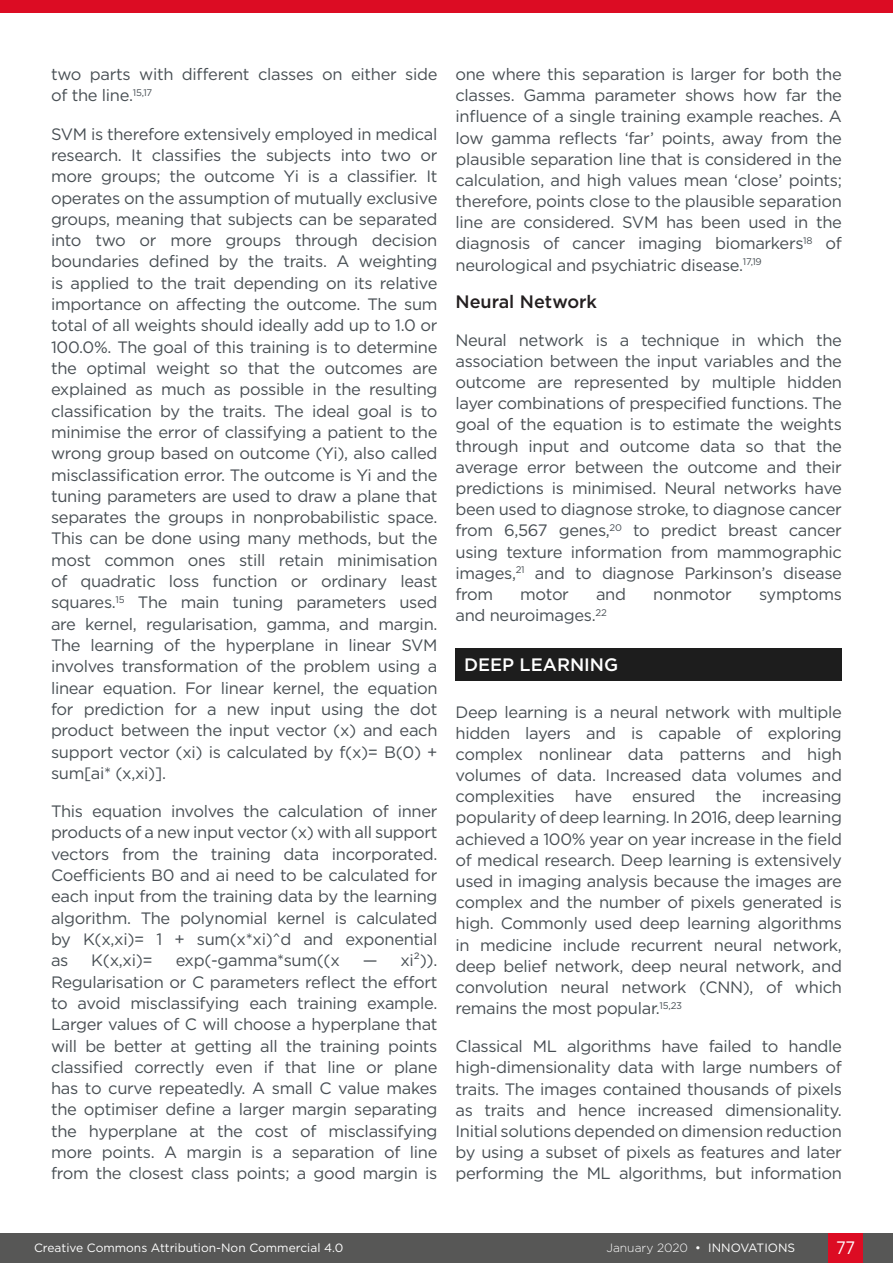
<style>
.page{position:relative;width:893px;height:1263px;background:#fff}
.page>*{position:absolute;margin:0;border:0;box-sizing:border-box;transform-origin:0 0}
.H3__Heading_3{font:500 18px "Gotham";color:#231f20}
.H1__Heading_1{font:500 18px "Gotham";color:#fff}
.t1{font:18px "Gotham";color:#fff;scale:.9 1}
.Body_Text{font:16.5px/21.3px "Gotham";letter-spacing:-.02em;color:#484f54;text-align:justify}
.t2{font:12px "Gotham";color:#fff}
.s1{font-weight:300}
</style>
<div class="page">
<div style="left:0;top:1233px;width:893px;height:30px;background:#575756"></div>
<div style="left:829px;top:1233px;width:34px;height:30px;background:#dc0c23"></div>
<div style="left:455px;top:648px;width:387px;height:33px;background:#1d1d1d"></div>
<div style="left:0;top:0;width:893px;height:13px;background:#dc0c23"></div>
<p class="Body_Text" style="left:51px;top:63px;width:388px">two parts with different classes on either side of the line.<sup>15,17</sup></p>
<p class="Body_Text" style="left:51px;top:123px;width:388px">SVM is therefore extensively employed in medical research. It classifies the subjects into two or more groups; the outcome Yi is a classifier. It operates on the assumption of mutually exclusive groups, meaning that subjects can be separated into two or more groups through decision boundaries defined by the traits. A weighting is applied to the trait depending on its relative importance on affecting the outcome. The sum total of all weights should ideally add up to 1.0 or 100.0%. The goal of this training is to determine the optimal weight so that the outcomes are explained as much as possible in the resulting classification by the traits. The ideal goal is to minimise the error of classifying a patient to the wrong group based on outcome (Yi), also called misclassification error. The outcome is Yi and the tuning parameters are used to draw a plane that separates the groups in nonprobabilistic space.<br>This can be done using many methods, but the most common ones still retain minimisation of quadratic loss function or ordinary least squares.<sup>15</sup> The main tuning parameters used are kernel, regularisation, gamma, and margin.<br>The learning of the hyperplane in linear SVM involves transformation of the problem using a linear equation. For linear kernel, the equation for prediction for a new input using the dot product between the input vector (x) and each support vector (xi) is calculated by f(x)= B(0) + sum[ai* (x,xi)].</p>
<p class="Body_Text" style="left:51px;top:800px;width:388px">This equation involves the calculation of inner products of a new input vector (x) with all support vectors from the training data incorporated.<br>Coefficients B0 and ai need to be calculated for each input from the training data by the learning algorithm. The polynomial kernel is calculated by K(x,xi)= 1 + sum(x*xi)^d and exponential as</p>
<p class="Body_Text" style="left:51px;top:949px;width:388px;text-indent:312px">— xi²)).<br>Regularisation or C parameters reflect the effort to avoid misclassifying each training example.<br>Larger values of C will choose a hyperplane that will be better at getting all the training points classified correctly even if that line or plane has to curve repeatedly. A small C value makes the optimiser define a larger margin separating the hyperplane at the cost of misclassifying more points. A margin is a separation of line from the closest class points; a good margin is</p>
<p class="Body_Text" style="left:91px;top:949px;width:63px">K(x,xi)=</p>
<p class="Body_Text" style="left:176px;top:949px;width:166px">exp(-gamma*sum((x</p>
<p class="Body_Text" style="left:455px;top:63px;width:388px">one where this separation is larger for both the classes. Gamma parameter shows how far the influence of a single training example reaches. A low gamma reflects ‘far’ points, away from the plausible separation line that is considered in the calculation, and high values mean ‘close’ points; therefore, points close to the plausible separation line are considered. SVM has been used in the diagnosis of cancer imaging biomarkers<sup>18</sup> of neurological and psychiatric disease.<sup>17,19</sup></p>
<p class="H3__Heading_3" style="left:455px;top:289px;width:143px">Neural Network</p>
<p class="Body_Text" style="left:455px;top:329px;width:388px">Neural network is a technique in which the association between the input variables and the outcome are represented by multiple hidden layer combinations of prespecified functions. The goal of the equation is to estimate the weights through input and outcome data so that the average error between the outcome and their predictions is minimised. Neural networks have been used to diagnose stroke, to diagnose cancer from 6,567 genes,<sup>20</sup> to predict breast cancer using texture information from mammographic images,<sup>21</sup> and to diagnose Parkinson’s disease from</p>
<p class="Body_Text" style="left:520px;top:583px;width:50px">motor</p>
<p class="Body_Text" style="left:596px;top:583px;width:32px">and</p>
<p class="Body_Text" style="left:653px;top:583px;width:80px">nonmotor</p>
<p class="Body_Text" style="left:759px;top:583px;width:84px">symptoms</p>
<p class="Body_Text" style="left:455px;top:604px;width:153px">and neuroimages.<sup>22</sup></p>
<p class="H1__Heading_1" style="left:464px;top:653px;width:156px">DEEP LEARNING</p>
<p class="Body_Text" style="left:455px;top:701px;width:388px">Deep learning is a neural network with multiple hidden layers and is capable of exploring complex nonlinear data patterns and high volumes of data. Increased data volumes and complexities have ensured the increasing popularity of deep learning. In 2016, deep learning achieved a 100% year on year increase in the field of medical research. Deep learning is extensively used in imaging analysis because the images are complex and the number of pixels generated is high. Commonly used deep learning algorithms in medicine include recurrent neural network, deep belief network, deep neural network, and convolution neural network (CNN), of which remains the most popular.<sup>15,23</sup></p>
<p class="Body_Text" style="left:455px;top:1035px;width:388px">Classical ML algorithms have failed to handle high-dimensionality data with large numbers of traits. The images contained thousands of pixels as traits and hence increased dimensionality.<br>Initial solutions depended on dimension reduction by using a subset of pixels as features and later performing the ML algorithms, but information</p>
<p class="t2" style="left:34px;top:1240px;width:311px">Creative Commons Attribution-Non Commercial 4.0</p>
<p class="t2" style="left:606px;top:1240px;width:190px"><span class="s1">January 2020</span> • INNOVATIONS</p>
<p class="t1" style="left:836px;top:1236px;width:23px">77</p>
</div>
